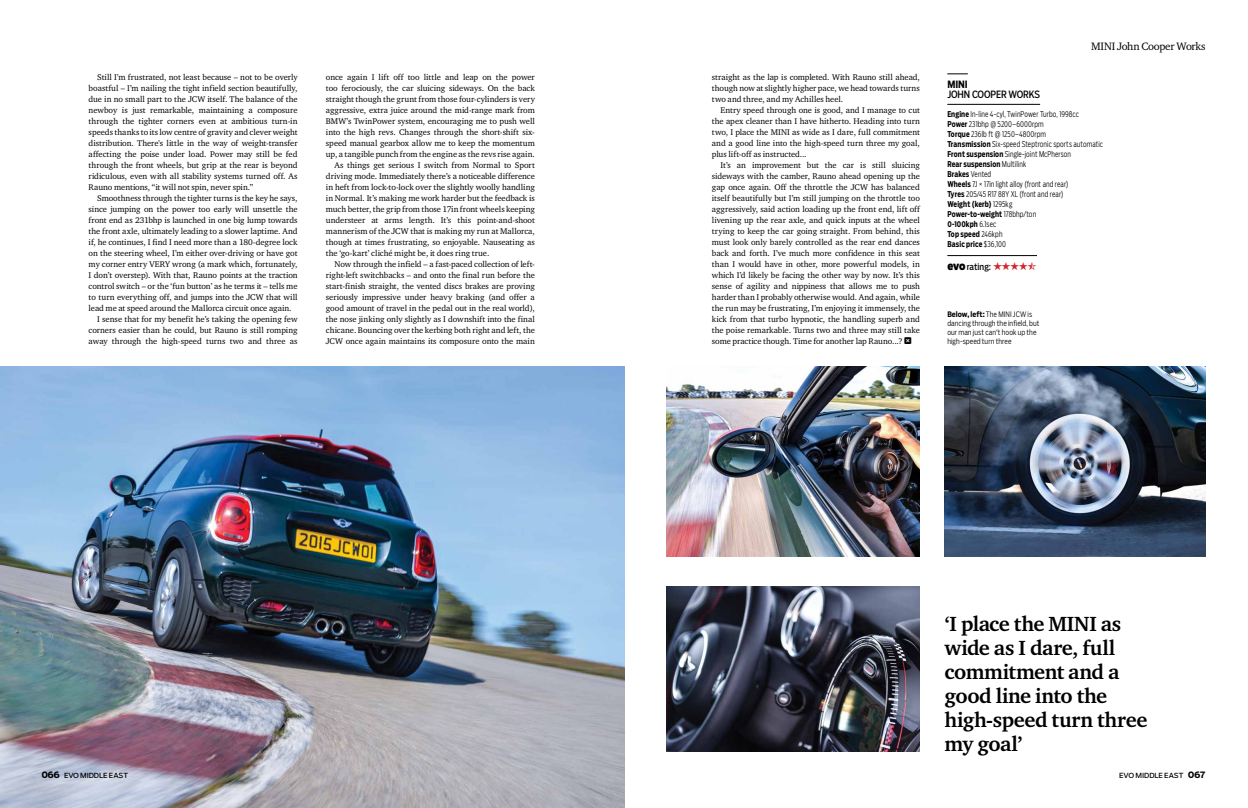
<style>
.page{position:relative;width:1248px;height:808px;background:#fff}
.page>*{position:absolute;margin:0;border:0;box-sizing:border-box;transform-origin:0 0}
.t1{font:700 21px/24px "Charter ITC Std";letter-spacing:-.02em;color:#000}
.t2{font:11px "Charter ITC Std";letter-spacing:-.02em;color:#000}
.t3{font:10px "Salvo Sans Cond";letter-spacing:-.01em;color:#000}
.t4{font:700 10px "Salvo Sans Cond";color:#000}
.t5{font:9px "Salvo Sans Cond";color:#000}
.t6{font:8.5px/11px "Charter ITC Std";letter-spacing:-.005em;color:#000;text-align:justify}
.t7{font:300 8px/10px "Salvo Sans Cond";letter-spacing:.015em;color:#000;scale:.89 1}
.t8{font:300 7.5px/9px "Salvo Sans Cond";letter-spacing:.01em;color:#000}
.t9{font:7px "Salvo Sans";letter-spacing:-.005em;color:#000}
.s1{font-family:"Notice Std"}
.s2{font-weight:700}
.s3{font-weight:900;font-size:11px}
.s4{font-family:"Adam Hough";color:#d2232a}
.s5{font-weight:700;font-size:9px}
</style>
<div class="page">
<img style="left:0;top:366px;width:624px;height:442px">
<img style="left:666px;top:366px;width:253px;height:191px">
<img style="left:666px;top:586px;width:253px;height:165px">
<img style="left:944px;top:366px;width:261px;height:191px">
<svg style="left:947px;top:74px;width:20px;height:1px"></svg>
<hr style="left:947px;top:104px;width:93px;height:1px;background:#000">
<hr style="left:947px;top:255px;width:89px;height:1px;background:#000">
<p class="t6" style="left:89px;top:71px;width:210px;text-indent:8px">Still I'm frustrated, not least because – not to be overly boastful – I’m nailing the tight infield section beautifully, due in no small part to the JCW itself. The balance of the newboy is just remarkable, maintaining a composure through the tighter corners even at ambitious turn-in speeds thanks to its low centre of gravity and clever weight distribution. There's little in the way of weight-transfer affecting the poise under load. Power may still be fed through the front wheels, but grip at the rear is beyond ridiculous, even with all stability systems turned off. As Rauno mentions, “it will not spin, never spin.”</p>
<p class="t6" style="left:97px;top:192px;width:202px">Smoothness through the tighter turns is the key he says,</p>
<p class="t6" style="left:89px;top:203px;width:210px">since jumping on the power too early will unsettle the</p>
<p class="t6" style="left:89px;top:214px;width:210px">front end as 231bhp is launched in one big lump towards</p>
<p class="t6" style="left:89px;top:225px;width:210px">the front axle, ultimately leading to a slower laptime. And</p>
<p class="t6" style="left:89px;top:236px;width:210px">if, he continues, I find I need more than a 180-degree lock</p>
<p class="t6" style="left:89px;top:247px;width:210px">on the steering wheel, I’m either over-driving or have got</p>
<p class="t6" style="left:89px;top:258px;width:210px">my corner entry VERY wrong (a mark which, fortunately,</p>
<p class="t6" style="left:89px;top:269px;width:210px">I don’t overstep). With that, Rauno points at the traction</p>
<p class="t6" style="left:89px;top:280px;width:210px">control switch – or the ‘fun button’ as he terms it – tells me</p>
<p class="t6" style="left:89px;top:291px;width:210px">to turn everything off, and jumps into the JCW that will</p>
<p class="t6" style="left:89px;top:302px;width:204px">lead me at speed around the Mallorca circuit once again.</p>
<p class="t6" style="left:97px;top:313px;width:202px">I sense that for my benefit he’s taking the opening few</p>
<p class="t6" style="left:89px;top:324px;width:210px">corners easier than he could, but Rauno is still romping</p>
<p class="t6" style="left:89px;top:335px;width:210px">away through the high-speed turns two and three as</p>
<p class="t6" style="left:326px;top:71px;width:210px">once again I lift off too little and leap on the power</p>
<p class="t6" style="left:326px;top:82px;width:210px">too ferociously, the car sluicing sideways. On the back</p>
<p class="t6" style="left:326px;top:93px;width:210px">straight though the grunt from those four-cylinders is very</p>
<p class="t6" style="left:326px;top:104px;width:210px">aggressive, extra juice around the mid-range mark from</p>
<p class="t6" style="left:326px;top:115px;width:210px">BMW’s TwinPower system, encouraging me to push well</p>
<p class="t6" style="left:326px;top:126px;width:210px">into the high revs. Changes through the short-shift six-</p>
<p class="t6" style="left:326px;top:137px;width:210px">speed manual gearbox allow me to keep the momentum</p>
<p class="t6" style="left:326px;top:148px;width:210px">up, a tangible punch from the engine as the revs rise again.</p>
<p class="t6" style="left:334px;top:159px;width:202px">As things get serious I switch from Normal to Sport</p>
<p class="t6" style="left:326px;top:170px;width:210px">driving mode. Immediately there’s a noticeable difference</p>
<p class="t6" style="left:326px;top:181px;width:210px">in heft from lock-to-lock over the slightly woolly handling</p>
<p class="t6" style="left:326px;top:192px;width:210px">in Normal. It’s making me work harder but the feedback is</p>
<p class="t6" style="left:326px;top:203px;width:210px">much better, the grip from those 17in front wheels keeping</p>
<p class="t6" style="left:326px;top:214px;width:210px">understeer at arms length. It’s this point-and-shoot</p>
<p class="t6" style="left:326px;top:225px;width:210px">mannerism of the JCW that is making my run at Mallorca,</p>
<p class="t6" style="left:326px;top:236px;width:210px">though at times frustrating, so enjoyable. Nauseating as</p>
<p class="t6" style="left:326px;top:247px;width:165px">the ‘go-kart’ cliché might be, it does ring true.</p>
<p class="t6" style="left:334px;top:258px;width:202px">Now through the infield – a fast-paced collection of left-</p>
<p class="t6" style="left:326px;top:269px;width:210px">right-left switchbacks – and onto the final run before the</p>
<p class="t6" style="left:326px;top:280px;width:210px">start-finish straight, the vented discs brakes are proving</p>
<p class="t6" style="left:326px;top:291px;width:210px">seriously impressive under heavy braking (and offer a</p>
<p class="t6" style="left:326px;top:302px;width:210px">good amount of travel in the pedal out in the real world),</p>
<p class="t6" style="left:326px;top:313px;width:210px">the nose jinking only slightly as I downshift into the final</p>
<p class="t6" style="left:326px;top:324px;width:210px">chicane. Bouncing over the kerbing both right and left, the</p>
<p class="t6" style="left:326px;top:335px;width:210px">JCW once again maintains its composure onto the main</p>
<p class="t6" style="left:712px;top:71px;width:209px">straight as the lap is completed. With Rauno still ahead, though now at slightly higher pace, we head towards turns two and three, and my Achilles heel.</p>
<p class="t6" style="left:712px;top:104px;width:209px;text-indent:8px">Entry speed through one is good, and I manage to cut the apex cleaner than I have hitherto. Heading into turn two, I place the MINI as wide as I dare, full commitment and a good line into the high-speed turn three my goal, plus lift-off as instructed...</p>
<p class="t6" style="left:712px;top:159px;width:209px;text-indent:8px">It’s an improvement but the car is still sluicing sideways with the camber, Rauno ahead opening up the gap once again. Off the throttle the JCW has balanced itself beautifully but I’m still jumping on the throttle too aggressively, said action loading up the front end, lift off livening up the rear axle, and quick inputs at the wheel trying to keep the car going straight. From behind, this must look only barely controlled as the rear end dances back and forth. I’ve much more confidence in this seat than I would have in other, more powerful models, in which I’d likely be facing the other way by now. It’s this sense of agility and nippiness that allows me to push harder than I probably otherwise would. And again, while the run may be frustrating, I’m enjoying it immensely, the kick from that turbo hypnotic, the handling superb and the poise remarkable. Turns two and three may still take some practice though. Time for another lap Rauno...? <span class="s1">L</span></p>
<p class="t2" style="left:1091px;top:39px;width:116px">MINI John Cooper Works</p>
<p class="t4" style="left:947px;top:78px;width:22px">MINI</p>
<p class="t3" style="left:947px;top:88px;width:94px">JOHN COOPER WORKS</p>
<p class="t7" style="left:947px;top:109px;width:176px"><span class="s2">Engine</span> In-line 4-cyl, TwinPower Turbo, 1998cc<br><span class="s2">Power</span> 231bhp @ 5200–6000rpm<br><span class="s2">Torque</span> 236lb ft @ 1250–4800rpm<br><span class="s2">Transmission</span> Six-speed Steptronic sports automatic<br><span class="s2">Front suspension</span> Single-joint McPherson<br><span class="s2">Rear suspension</span> Multilink<br><span class="s2">Brakes</span> Vented<br><span class="s2">Wheels</span> 7J × 17in light alloy (front and rear)<br><span class="s2">Tyres</span> 205/45 R17 88Y XL (front and rear)<br><span class="s2">Weight (kerb)</span> 1295kg<br><span class="s2">Power-to-weight</span> 178bhp/ton<br><span class="s2">0-100kph</span> 6.1sec<br><span class="s2">Top speed</span> 246kph<br><span class="s2">Basic price</span> $36,100</p>
<p class="t5" style="left:947px;top:261px;width:91px"><span class="s3">evo</span> rating: <span class="s4">33334</span></p>
<p class="t8" style="left:947px;top:310px;width:94px"><span class="s2">Below, left:</span> The MINI JCW is dancing through the infield, but our man just can't hook up the high-speed turn three</p>
<h1 class="t1" style="left:944px;top:612px;width:204px">‘I place the MINI as wide as I dare, full commitment and a good line into the high-speed turn three my goal’</h1>
<p class="t9" style="left:41px;top:770px;width:88px"><span class="s5">066</span> EVO MIDDLE EAST</p>
<p class="t9" style="left:1119px;top:770px;width:88px">EVO MIDDLE EAST <span class="s5">067</span></p>
</div>
